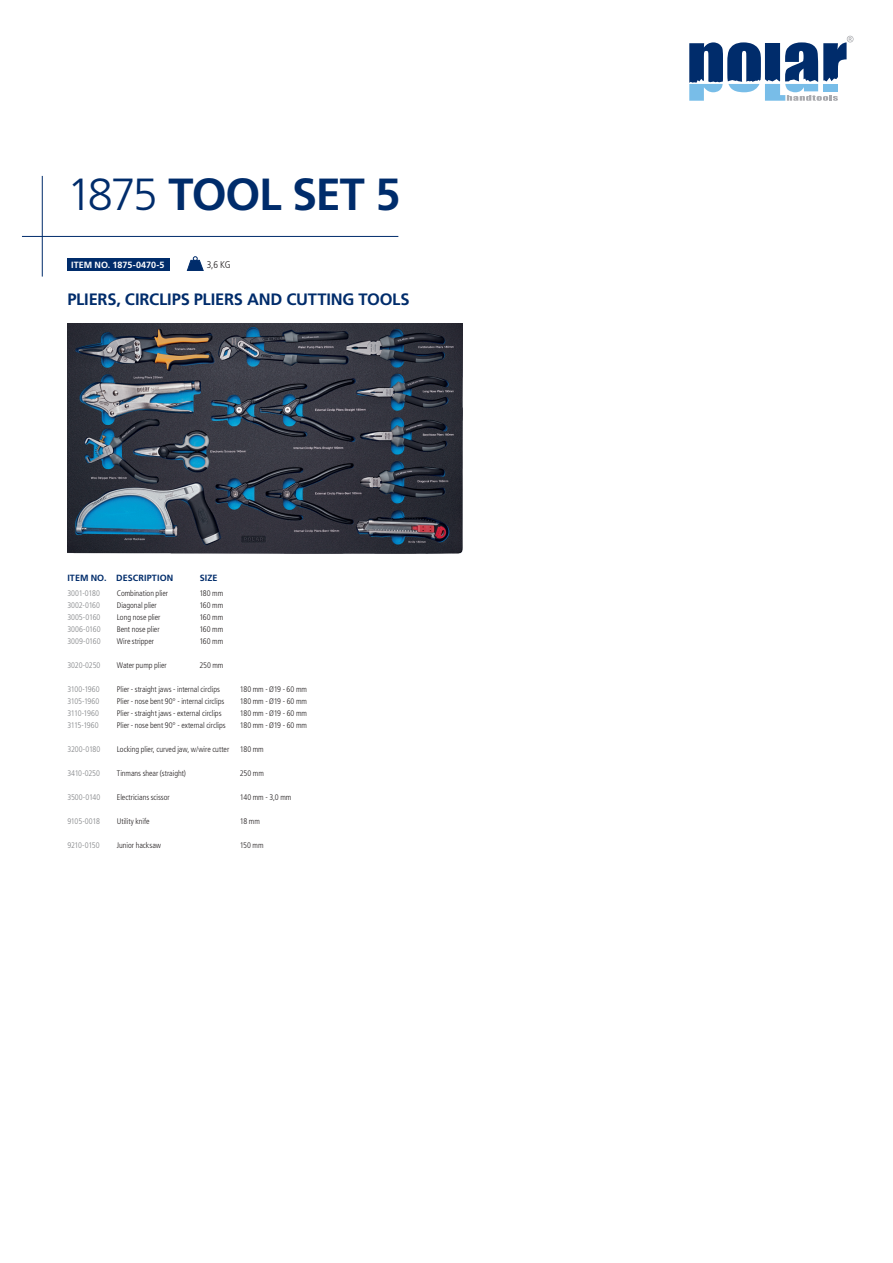
<style>
.page{position:relative;width:893px;height:1263px;background:#fff}
.page>*{position:absolute;margin:0;border:0;box-sizing:border-box;transform-origin:0 0}
.t1{font:700 45px "Frutiger LT Pro";letter-spacing:-.03em;color:#002c6b}
.t2{font:700 16.5px "Frutiger LT Pro";letter-spacing:-.01em;color:#002c6b}
.t3{font:300 condensed 9.75px "Frutiger LT Pro";color:#231f20}
.t4{font:700 9px "Frutiger LT Pro";letter-spacing:.01em;color:#002c6b}
.t5{font:700 9px "Frutiger LT Pro";color:#fff}
.t6{font:300 condensed 8.1px "Frutiger LT Pro";letter-spacing:-.005em;color:#231f20}
.t7{font:300 condensed 8.1px "Frutiger LT Pro";letter-spacing:-.025em;color:#808285}
.t8{font:300 condensed 8.1px "Frutiger LT Pro";color:#808285}
.t9{font:300 condensed 8.1px "Frutiger LT Pro";letter-spacing:-.045em;color:#808285}
.s1{font-weight:300}
</style>
<div class="page">
<svg style="left:689px;top:36px;width:164px;height:65px"></svg>
<hr style="left:42px;top:176px;width:1px;height:101px;background:#002c6b">
<hr style="left:22px;top:236px;width:376px;height:1px;background:#002c6b">
<div style="left:67px;top:258px;width:102px;height:13px;background:#002c6b"></div>
<svg style="left:187px;top:256px;width:17px;height:15px"></svg>
<img style="left:67px;top:323px;width:395px;height:230px">
<h1 class="t1" style="left:67px;top:167px;width:335px"><span class="s1">1875</span> TOOL SET 5</h1>
<p class="t5" style="left:71px;top:259px;width:95px">ITEM NO. 1875-0470-5</p>
<h2 class="t2" style="left:67px;top:289px;width:344px">PLIERS, CIRCLIPS PLIERS AND CUTTING TOOLS</h2>
<p class="t3" style="left:207px;top:259px;width:25px">3,6 KG</p>
<p class="t4" style="left:67px;top:573px;width:107px">ITEM NO. DESCRIPTION</p>
<p class="t4" style="left:200px;top:573px;width:19px">SIZE</p>
<p class="t7" style="left:67px;top:589px;width:34px">3001-0180</p>
<p class="t6" style="left:117px;top:589px;width:53px">Combination plier</p>
<p class="t6" style="left:199px;top:589px;width:25px">180 mm</p>
<p class="t7" style="left:67px;top:601px;width:34px">3002-0160</p>
<p class="t6" style="left:117px;top:601px;width:41px">Diagonal plier</p>
<p class="t6" style="left:199px;top:601px;width:25px">160 mm</p>
<p class="t7" style="left:67px;top:613px;width:35px">3005-0160</p>
<p class="t6" style="left:117px;top:613px;width:45px">Long nose plier</p>
<p class="t6" style="left:199px;top:613px;width:25px">160 mm</p>
<p class="t8" style="left:67px;top:625px;width:35px">3006-0160</p>
<p class="t6" style="left:117px;top:625px;width:44px">Bent nose plier</p>
<p class="t6" style="left:199px;top:625px;width:25px">160 mm</p>
<p class="t8" style="left:67px;top:637px;width:35px">3009-0160</p>
<p class="t6" style="left:117px;top:637px;width:39px">Wire stripper</p>
<p class="t6" style="left:199px;top:637px;width:25px">160 mm</p>
<p class="t7" style="left:67px;top:661px;width:35px">3020-0250</p>
<p class="t6" style="left:117px;top:661px;width:51px">Water pump plier</p>
<p class="t6" style="left:199px;top:661px;width:26px">250 mm</p>
<p class="t7" style="left:67px;top:685px;width:34px">3100-1960</p>
<p class="t6" style="left:117px;top:685px;width:105px">Plier - straight jaws - internal circlips</p>
<p class="t6" style="left:240px;top:685px;width:69px">180 mm - Ø19 - 60 mm</p>
<p class="t7" style="left:67px;top:697px;width:34px">3105-1960</p>
<p class="t6" style="left:117px;top:697px;width:109px">Plier - nose bent 90° - internal circlips</p>
<p class="t6" style="left:240px;top:697px;width:69px">180 mm - Ø19 - 60 mm</p>
<p class="t7" style="left:67px;top:709px;width:33px">3110-1960</p>
<p class="t6" style="left:117px;top:709px;width:106px">Plier - straight jaws - external circlips</p>
<p class="t6" style="left:240px;top:709px;width:69px">180 mm - Ø19 - 60 mm</p>
<p class="t9" style="left:67px;top:721px;width:33px">3115-1960</p>
<p class="t6" style="left:117px;top:721px;width:110px">Plier - nose bent 90° - external circlips</p>
<p class="t6" style="left:240px;top:721px;width:69px">180 mm - Ø19 - 60 mm</p>
<p class="t7" style="left:67px;top:745px;width:35px">3200-0180</p>
<p class="t6" style="left:117px;top:745px;width:114px">Locking plier, curved jaw, w/wire cutter</p>
<p class="t6" style="left:240px;top:745px;width:25px">180 mm</p>
<p class="t7" style="left:67px;top:769px;width:34px">3410-0250</p>
<p class="t6" style="left:117px;top:769px;width:71px">Tinmans shear (straight)</p>
<p class="t6" style="left:240px;top:769px;width:26px">250 mm</p>
<p class="t7" style="left:67px;top:793px;width:35px">3500-0140</p>
<p class="t6" style="left:117px;top:793px;width:54px">Electricians scissor</p>
<p class="t6" style="left:240px;top:793px;width:53px">140 mm - 3,0 mm</p>
<p class="t7" style="left:67px;top:817px;width:34px">9105-0018</p>
<p class="t6" style="left:117px;top:817px;width:34px">Utility knife</p>
<p class="t6" style="left:240px;top:817px;width:22px">18 mm</p>
<p class="t7" style="left:67px;top:841px;width:34px">9210-0150</p>
<p class="t6" style="left:117px;top:841px;width:46px">Junior hacksaw</p>
<p class="t6" style="left:240px;top:841px;width:25px">150 mm</p>
</div>
